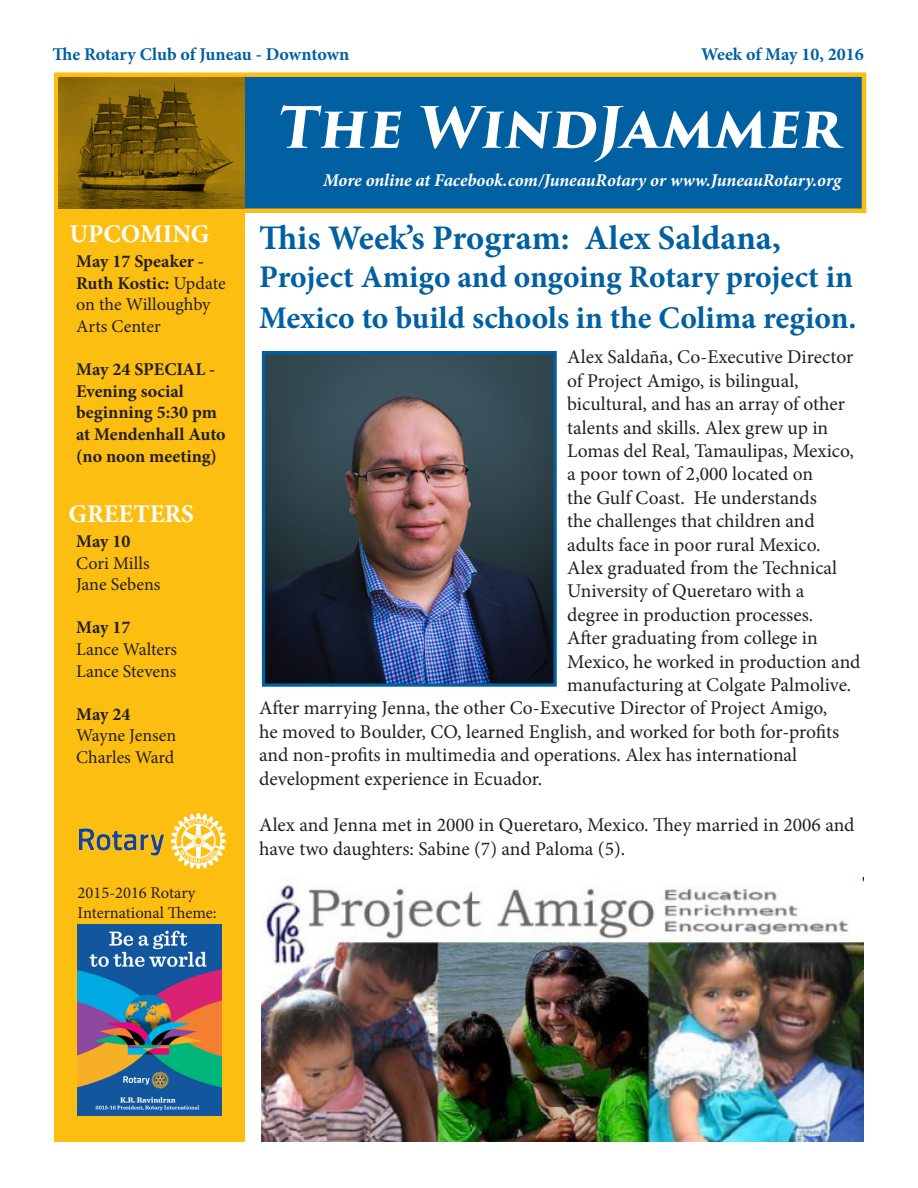
<style>
.page{position:relative;width:918px;height:1188px;background:#fff}
.page>*{position:absolute;margin:0;border:0;box-sizing:border-box;transform-origin:0 0}
.t1{font:700 55.5px "Trajan Pro 3";color:#fff}
.t2{font:700 34.5px "Minion Pro";color:#0060a1}
.t3{font:700 31.5px/41.4px "Minion Pro";color:#0060a1}
.t4{font:700 25.5px "Minion Pro";color:#fff}
.t5{font:19.5px/23.4px "Minion Pro";color:#231f20}
.t6{font:18px/21.6px "Minion Pro";letter-spacing:-.005em;color:#231f20}
.t7{font:700 18px/21.6px "Minion Pro";color:#231f20}
.t8{font:italic 700 18px "Minion Pro";letter-spacing:-.005em;color:#fff}
.t9{font:700 18px "Minion Pro";letter-spacing:-.005em;color:#0060a1}
.t10{font:16.5px/19.8px "Minion Pro";color:#231f20}
.s1{font-weight:700}
</style>
<div class="page">
<div style="left:54px;top:72px;width:812px;height:141px;background:#0060a1;border:4px solid #fdbe12"></div>
<div style="left:54px;top:77px;width:191px;height:1064px;background:#fdbe12"></div>
<img style="left:78px;top:925px;width:143px;height:191px">
<img style="left:59px;top:77px;width:186px;height:131px">
<img style="left:79px;top:814px;width:146px;height:55px">
<img style="left:266px;top:355px;width:287px;height:328px">
<div style="left:262px;top:351px;width:295px;height:336px;border:3px solid #0060a1"></div>
<img style="left:262px;top:877px;width:602px;height:264px">
<p class="t9" style="left:52px;top:41px;width:298px">The Rotary Club of Juneau - Downtown</p>
<p class="t9" style="left:701px;top:41px;width:164px">Week of May 10, 2016</p>
<p class="t4" style="left:70px;top:216px;width:141px">UPCOMING</p>
<p class="t7" style="left:76px;top:250px;width:129px">May 17 Speaker -</p>
<p class="t6" style="left:76px;top:272px;width:151px"><span class="s1">Ruth Kostic:</span> Update on the Willoughby<br>Arts Center</p>
<p class="t7" style="left:76px;top:358px;width:141px">May 24 SPECIAL -</p>
<p class="t7" style="left:76px;top:380px;width:142px">Evening social beginning 5:30 pm</p>
<p class="t7" style="left:76px;top:423px;width:151px">at Mendenhall Auto</p>
<p class="t7" style="left:76px;top:445px;width:142px">(no noon meeting)</p>
<p class="t4" style="left:68px;top:496px;width:127px">GREETERS</p>
<p class="t7" style="left:76px;top:530px;width:56px">May 10</p>
<p class="t6" style="left:76px;top:552px;width:75px">Cori Mills</p>
<p class="t6" style="left:76px;top:574px;width:86px">Jane Sebens</p>
<p class="t7" style="left:76px;top:617px;width:56px">May 17</p>
<p class="t6" style="left:76px;top:639px;width:103px">Lance Walters</p>
<p class="t6" style="left:76px;top:660px;width:102px">Lance Stevens</p>
<p class="t7" style="left:76px;top:703px;width:56px">May 24</p>
<p class="t6" style="left:76px;top:725px;width:102px">Wayne Jensen</p>
<p class="t6" style="left:76px;top:747px;width:100px">Charles Ward</p>
<p class="t10" style="left:78px;top:883px;width:140px">2015-2016 Rotary<br>International Theme:</p>
<p class="t1" style="left:276px;top:86px;width:565px">The WindJammer</p>
<p class="t8" style="left:323px;top:168px;width:520px">More online at Facebook.com/JuneauRotary or www.JuneauRotary.org</p>
<p class="t2" style="left:259px;top:214px;width:523px">This Week’s Program: Alex Saldana,</p>
<p class="t3" style="left:259px;top:256px;width:599px">Project Amigo and ongoing Rotary project in<br>Mexico to build schools in the Colima region.</p>
<p class="t5" style="left:567px;top:346px;width:288px">Alex Saldaña, Co-Executive Director</p>
<p class="t5" style="left:567px;top:369px;width:233px">of Project Amigo, is bilingual,</p>
<p class="t5" style="left:567px;top:392px;width:279px">bicultural, and has an array of other</p>
<p class="t5" style="left:567px;top:416px;width:263px">talents and skills. Alex grew up in</p>
<p class="t5" style="left:567px;top:439px;width:288px">Lomas del Real, Tamaulipas, Mexico,</p>
<p class="t5" style="left:567px;top:463px;width:247px">a poor town of 2,000 located on</p>
<p class="t5" style="left:567px;top:486px;width:251px">the Gulf Coast. He understands</p>
<p class="t5" style="left:567px;top:509px;width:249px">the challenges that children and</p>
<p class="t5" style="left:567px;top:533px;width:255px">adults face in poor rural Mexico.</p>
<p class="t5" style="left:567px;top:556px;width:272px">Alex graduated from the Technical</p>
<p class="t5" style="left:567px;top:580px;width:239px">University of Queretaro with a</p>
<p class="t5" style="left:567px;top:603px;width:248px">degree in production processes.</p>
<p class="t5" style="left:567px;top:626px;width:252px">After graduating from college in</p>
<p class="t5" style="left:567px;top:650px;width:295px">Mexico, he worked in production and</p>
<p class="t5" style="left:567px;top:673px;width:286px">manufacturing at Colgate Palmolive.</p>
<p class="t5" style="left:259px;top:697px;width:570px">After marrying Jenna, the other Co-Executive Director of Project Amigo,</p>
<p class="t5" style="left:259px;top:720px;width:582px">he moved to Boulder, CO, learned English, and worked for both for-profits</p>
<p class="t5" style="left:259px;top:743px;width:540px">and non-profits in multimedia and operations. Alex has international</p>
<p class="t5" style="left:259px;top:767px;width:285px">development experience in Ecuador.</p>
<p class="t5" style="left:259px;top:814px;width:597px">Alex and Jenna met in 2000 in Queretaro, Mexico. They married in 2006 and have two daughters: Sabine (7) and Paloma (5).</p>
</div>
